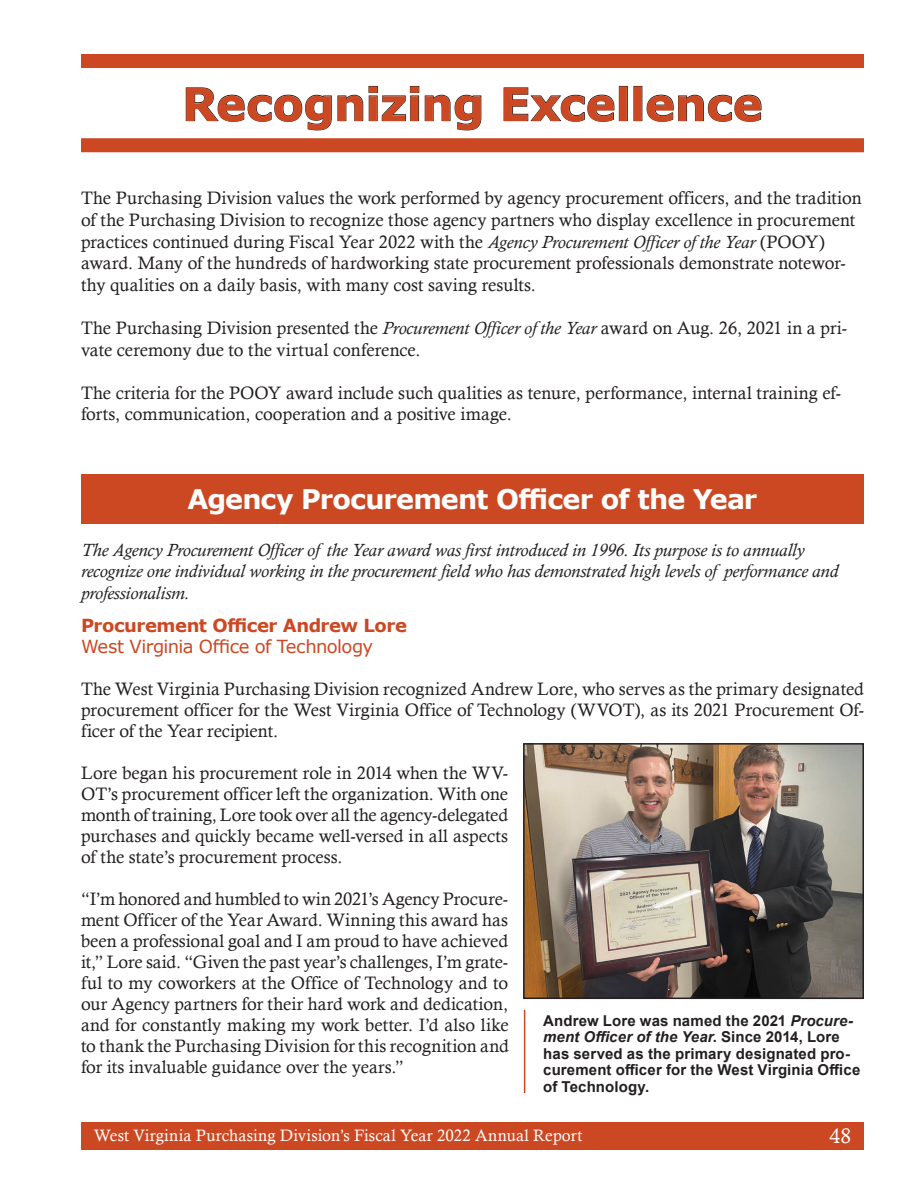
<style>
.page{position:relative;width:918px;height:1188px;background:#fff}
.page>*{position:absolute;margin:0;border:0;box-sizing:border-box;transform-origin:0 0}
.t1{font:700 45px "Verdana";letter-spacing:-.01em;color:#cc4822}
.t2{font:700 27px "Verdana";letter-spacing:-.03em;color:#fff}
.t3{font:21px "Calisto";color:#fff}
.t4{font:18px/21px "Calisto";color:#231f20}
.t5{font:italic 18px/21.6px "Calisto";color:#231f20}
.t6{font:18px "Verdana";letter-spacing:-.03em;color:#cc4822}
.t7{font:700 18px "Verdana";letter-spacing:-.025em;color:#cc4822}
.t8{font:16.5px "Calisto";letter-spacing:.01em;color:#fff}
.t9{font:700 15px/16.5px "Arial";letter-spacing:.01em;color:#231f20}
.s1{font-style:italic}
</style>
<div class="page">
<div style="left:81px;top:1122px;width:783px;height:27px;background:#cc4822"></div>
<div style="left:81px;top:54px;width:783px;height:14px;background:#cc4822"></div>
<div style="left:81px;top:138px;width:783px;height:14px;background:#cc4822;border:2px solid #cc4822"></div>
<svg style="left:186px;top:88px;width:146px;height:42px"></svg>
<svg style="left:338px;top:95px;width:25px;height:26px"></svg>
<svg style="left:369px;top:86px;width:50px;height:35px"></svg>
<svg style="left:425px;top:95px;width:56px;height:35px"></svg>
<svg style="left:504px;top:88px;width:110px;height:34px"></svg>
<div style="left:619px;top:86px;width:9px;height:35px;border:1px solid #231f20"></div>
<svg style="left:647px;top:95px;width:114px;height:27px"></svg>
<img style="left:526px;top:746px;width:335px;height:250px">
<div style="left:523px;top:743px;width:341px;height:256px;border:2px solid #231f20"></div>
<div style="left:81px;top:474px;width:783px;height:50px;background:#cc4822"></div>
<hr style="left:524px;top:1010px;width:1px;height:83px;background:#cc4822">
<h1 class="t1" style="left:182px;top:72px;width:582px">Recognizing Excellence</h1>
<p class="t4" style="left:81px;top:187px;width:782px;line-height:21.6px">The Purchasing Division values the work performed by agency procurement officers, and the tradition of the Purchasing Division to recognize those agency partners who display excellence in procurement practices continued during Fiscal Year 2022 with the <span class="s1">Agency Procurement Officer of the Year</span> (POOY) award. Many of the hundreds of hardworking state procurement professionals demonstrate notewor&shy;thy qualities on a daily basis, with many cost saving results.</p>
<p class="t4" style="left:81px;top:317px;width:767px;line-height:21.6px">The Purchasing Division presented the <span class="s1">Procurement Officer of the Year</span> award on Aug. 26, 2021 in a pri&shy;vate ceremony due to the virtual conference.</p>
<p class="t4" style="left:81px;top:382px;width:761px;line-height:21.6px">The criteria for the POOY award include such qualities as tenure, performance, internal training ef&shy;forts, communication, cooperation and a positive image.</p>
<h2 class="t2" style="left:188px;top:480px;width:571px">Agency Procurement Officer of the Year</h2>
<p class="t5" style="left:81px;top:539px;width:759px">The Agency Procurement Officer of the Year award was first introduced in 1996. Its purpose is to annually recognize one individual working in the procurement field who has demonstrated high levels of performance and professionalism.</p>
<p class="t7" style="left:81px;top:613px;width:327px">Procurement Officer Andrew Lore</p>
<p class="t6" style="left:81px;top:634px;width:294px">West Virginia Office of Technology</p>
<p class="t4" style="left:81px;top:679px;width:785px;text-align:justify">The West Virginia Purchasing Division recognized Andrew Lore, who serves as the primary designated procurement officer for the West Virginia Office of Technology (WVOT), as its 2021 Procurement Of&shy;ficer of the Year recipient.</p>
<p class="t4" style="left:81px;top:763px;width:429px;text-align:justify">Lore began his procurement role in 2014 when the WV-OT’s procurement officer left the organization. With one month of training, Lore took over all the agency-delegated purchases and quickly became well-versed in all aspects of the state’s procurement process.</p>
<p class="t4" style="left:81px;top:889px;width:429px;text-align:justify">“I’m honored and humbled to win 2021’s Agency Procure&shy;ment Officer of the Year Award. Winning this award has been a professional goal and I am proud to have achieved it,” Lore said. “Given the past year’s challenges, I’m grate&shy;ful to my coworkers at the Office of Technology and to our Agency partners for their hard work and dedication, and for constantly making my work better. I’d also like to thank the Purchasing Division for this recognition and for its invaluable guidance over the years.”</p>
<p class="t9" style="left:543px;top:1012px;width:319px">Andrew Lore was named the 2021 <span class="s1">Procure&shy;ment Officer of the Year</span>. Since 2014, Lore has served as the primary designated pro&shy;curement officer for the West Virginia Office of Technology.</p>
<p class="t8" style="left:94px;top:1126px;width:490px">West Virginia Purchasing Division’s Fiscal Year 2022 Annual Report</p>
<p class="t3" style="left:830px;top:1124px;width:23px">48</p>
</div>
